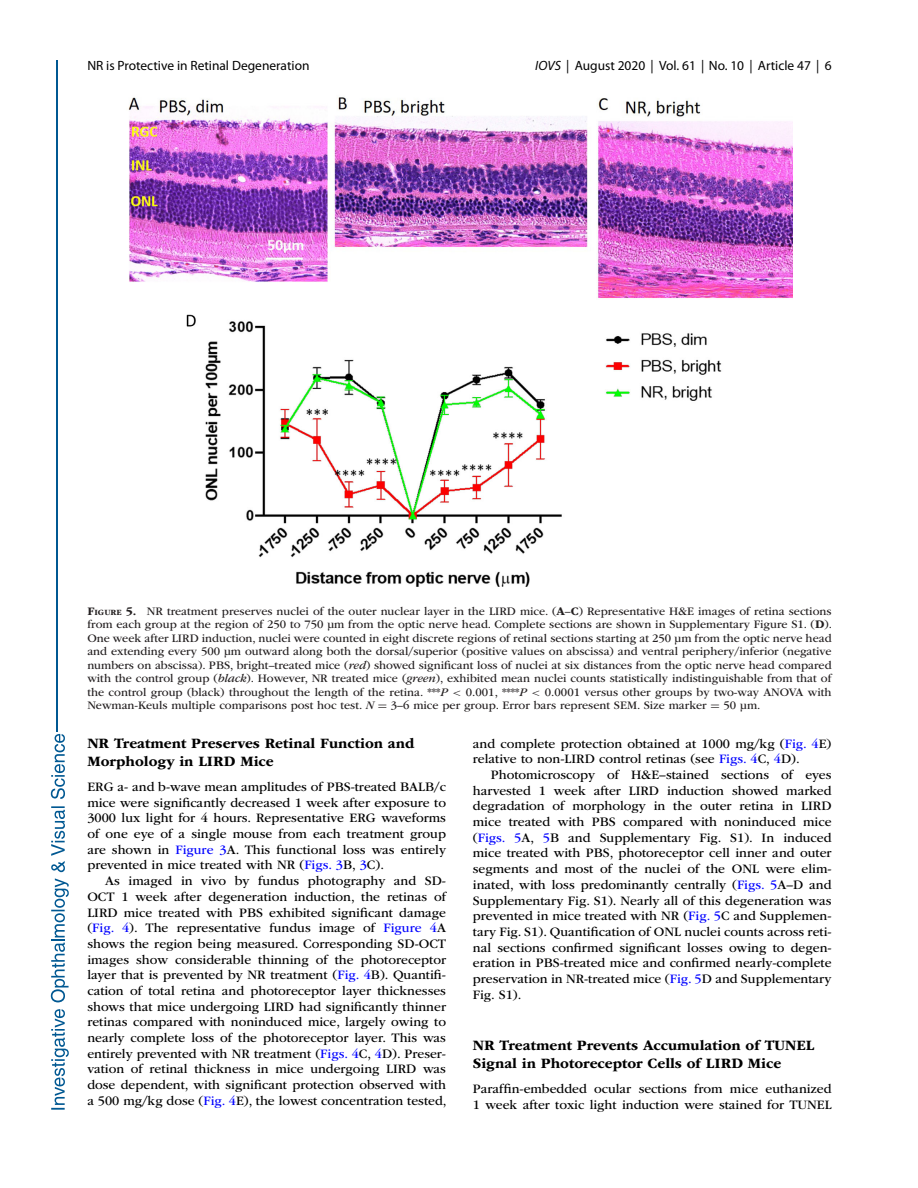
<style>
.page{position:relative;width:918px;height:1188px;background:#fff}
.page>*{position:absolute;margin:0;border:0;box-sizing:border-box;transform-origin:0 0}
.t1{font:700 15px/18px "ITC Garamond Std";color:#000}
.t2{font:13.5px/15.8px "ITC Garamond Std";color:#000;text-align:justify}
.t3{font:13.5px "Myriad Pro";color:#000}
.t4{font:12px/13.5px "ITC Garamond Std";color:#231f20;text-align:justify}
.s1{font-style:italic}
.s2{font-weight:700}
.s3{font-weight:700;font-size:8.4px}
.s4{font-family:"RMTMI"}
.s5{font-family:"MTSY"}
.s6{color:#00f}
</style>
<div class="page">
<hr style="left:57px;top:60px;width:1px;height:672px;background:#005892">
<svg style="left:51px;top:734px;width:18px;height:376px"></svg>
<img style="left:128px;top:97px;width:664px;height:490px">
<p class="t3" style="left:87px;top:57px;width:224px">NR is Protective in Retinal Degeneration</p>
<p class="t3" style="left:535px;top:57px;width:298px"><span class="s1">IOVS</span> | August 2020 | Vol. 61 | No. 10 | Article 47 | 6</p>
<p class="t4" style="left:87px;top:605px;width:746px"><span class="s2">F</span><span class="s3">IGURE</span> <span class="s2">5.</span> NR treatment preserves nuclei of the outer nuclear layer in the LIRD mice. (<span class="s2">A</span>–<span class="s2">C</span>) Representative H&amp;E images of retina sections from each group at the region of 250 to 750 μm from the optic nerve head. Complete sections are shown in Supplementary Figure S1. (<span class="s2">D</span>).<br>One week after LIRD induction, nuclei were counted in eight discrete regions of retinal sections starting at 250 μm from the optic nerve head and extending every 500 μm outward along both the dorsal/superior (positive values on abscissa) and ventral periphery/inferior (negative numbers on abscissa). PBS, bright–treated mice (<span class="s1">red</span>) showed significant loss of nuclei at six distances from the optic nerve head compared with the control group (<span class="s1">black</span>). However, NR treated mice (<span class="s1">green</span>), exhibited mean nuclei counts statistically indistinguishable from that of the control group (black) throughout the length of the retina. ***<span class="s1">P</span> <span class="s4">&lt;</span> 0.001, ****<span class="s1">P</span> <span class="s4">&lt;</span> 0.0001 versus other groups by two-way ANOVA with Newman-Keuls multiple comparisons post hoc test. <span class="s1">N</span> <span class="s5">=</span> 3–6 mice per group. Error bars represent SEM. Size marker <span class="s5">=</span> 50 μm.</p>
<p class="t1" style="left:87px;top:735px;width:328px">NR Treatment Preserves Retinal Function and<br>Morphology in LIRD Mice</p>
<p class="t2" style="left:87px;top:780px;width:360px">ERG a- and b-wave mean amplitudes of PBS-treated BALB/c mice were significantly decreased 1 week after exposure to 3000 lux light for 4 hours. Representative ERG waveforms of one eye of a single mouse from each treatment group are shown in <span class="s6">Figure 3</span>A. This functional loss was entirely prevented in mice treated with NR (<span class="s6">Figs. 3</span>B, <span class="s6">3</span>C).</p>
<p class="t2" style="left:87px;top:874px;width:361px;text-indent:18px">As imaged in vivo by fundus photography and SD-OCT 1 week after degeneration induction, the retinas of LIRD mice treated with PBS exhibited significant damage (<span class="s6">Fig. 4</span>). The representative fundus image of <span class="s6">Figure 4</span>A shows the region being measured. Corresponding SD-OCT images show considerable thinning of the photoreceptor layer that is prevented by NR treatment (<span class="s6">Fig. 4</span>B). Quantifi&shy;cation of total retina and photoreceptor layer thicknesses shows that mice undergoing LIRD had significantly thinner retinas compared with noninduced mice, largely owing to nearly complete loss of the photoreceptor layer. This was entirely prevented with NR treatment (<span class="s6">Figs. 4</span>C, <span class="s6">4</span>D). Preser&shy;vation of retinal thickness in mice undergoing LIRD was dose dependent, with significant protection observed with a 500 mg/kg dose (<span class="s6">Fig. 4</span>E), the lowest concentration tested,</p>
<p class="t2" style="left:473px;top:737px;width:360px">and complete protection obtained at 1000 mg/kg (<span class="s6">Fig. 4</span>E) relative to non-LIRD control retinas (see <span class="s6">Figs. 4</span>C, <span class="s6">4</span>D).</p>
<p class="t2" style="left:473px;top:768px;width:360px;text-indent:18px">Photomicroscopy of H&amp;E–stained sections of eyes harvested 1 week after LIRD induction showed marked degradation of morphology in the outer retina in LIRD mice treated with PBS compared with noninduced mice (<span class="s6">Figs. 5</span>A, <span class="s6">5</span>B and Supplementary Fig. S1). In induced mice treated with PBS, photoreceptor cell inner and outer segments and most of the nuclei of the ONL were elim&shy;inated, with loss predominantly centrally (<span class="s6">Figs. 5</span>A–D and Supplementary Fig. S1). Nearly all of this degeneration was prevented in mice treated with NR (<span class="s6">Fig. 5</span>C and Supplemen&shy;tary Fig. S1). Quantification of ONL nuclei counts across reti&shy;nal sections confirmed significant losses owing to degen&shy;eration in PBS-treated mice and confirmed nearly-complete preservation in NR-treated mice (<span class="s6">Fig. 5</span>D and Supplementary Fig. S1).</p>
<p class="t1" style="left:473px;top:1037px;width:343px">NR Treatment Prevents Accumulation of TUNEL<br>Signal in Photoreceptor Cells of LIRD Mice</p>
<p class="t2" style="left:473px;top:1082px;width:360px">Paraffin-embedded ocular sections from mice euthanized<br>1 week after toxic light induction were stained for TUNEL</p>
</div>
